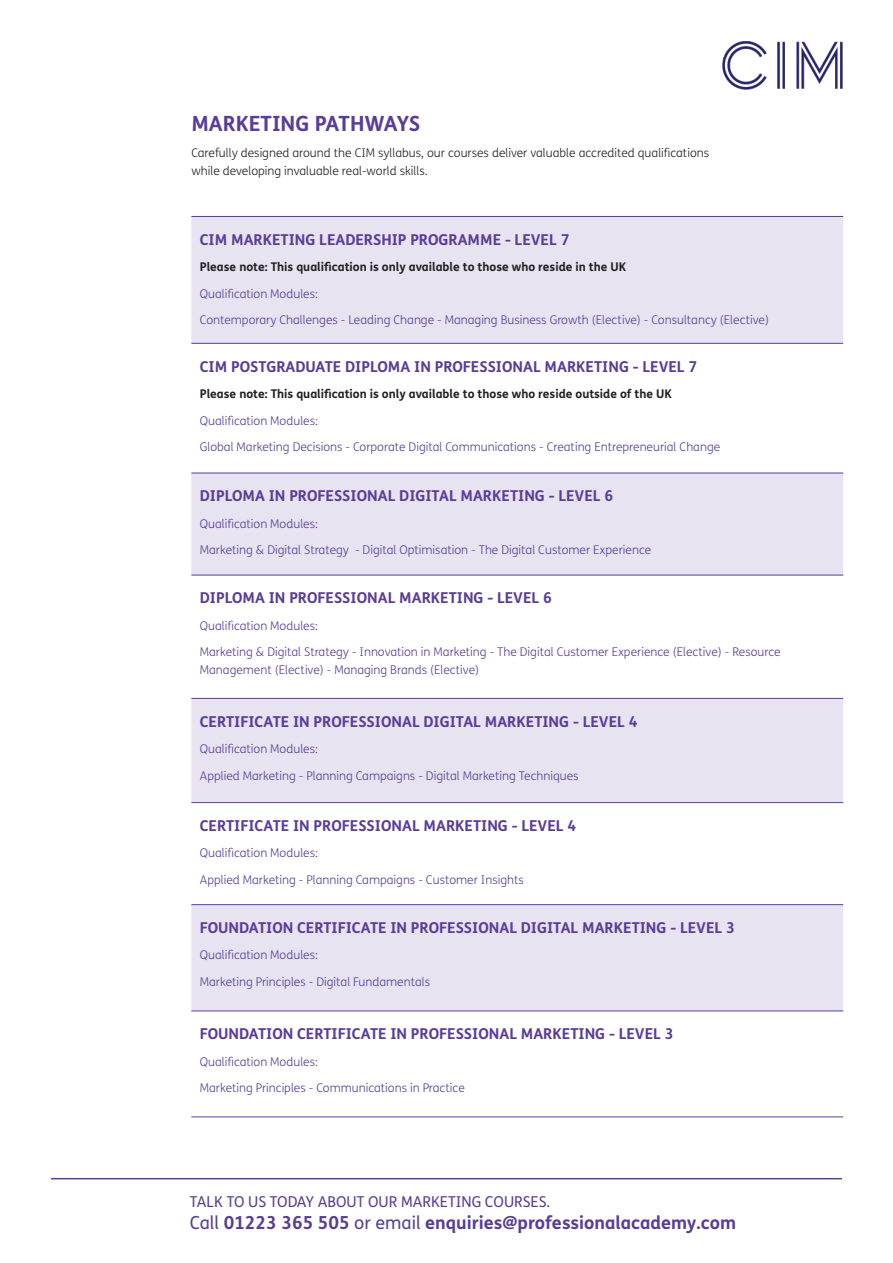
<style>
.page{position:relative;width:893px;height:1263px;background:#fff}
.page>*{position:absolute;margin:0;border:0;box-sizing:border-box;transform-origin:0 0}
.SUB_HEADER1{font:700 21px "FS Me";color:#593d98}
.t1{font:700 18px "FS Me";color:#593d98}
.SUB_HEADER2{font:700 15px "FS Me";color:#593d98}
.t2{font:15px "FS Me";color:#593d98}
.SUB_HEADER2-2{font:300 12px/18px "FS Me";color:#593d98}
.SUB_HEADER2-3{font:700 12px "FS Me";color:#231f20}
.BODY_COPY{font:300 12px/18px "FS Me";color:#231f20}
.s1{font-weight:400}
</style>
<div class="page">
<hr style="left:51px;top:1178px;width:791px;height:1px;background:#593d98">
<img style="left:722px;top:41px;width:120px;height:48px">
<div style="left:191px;top:217px;width:652px;height:126px;background:#e7e3f1"></div>
<svg style="left:191px;top:472px;width:652px;height:540px;fill:#e7e3f1"></svg>
<hr style="left:191px;top:216px;width:652px;height:1px;background:#593d98">
<hr style="left:191px;top:343px;width:652px;height:1px;background:#593d98">
<hr style="left:191px;top:473px;width:652px;height:1px;background:#593d98">
<hr style="left:191px;top:575px;width:652px;height:1px;background:#593d98">
<hr style="left:191px;top:698px;width:652px;height:1px;background:#593d98">
<hr style="left:191px;top:802px;width:652px;height:1px;background:#593d98">
<hr style="left:191px;top:904px;width:652px;height:1px;background:#593d98">
<hr style="left:191px;top:1010px;width:652px;height:1px;background:#593d98">
<hr style="left:191px;top:1116px;width:652px;height:1px;background:#593d98">
<p class="SUB_HEADER1" style="left:191px;top:107px;width:231px">MARKETING PATHWAYS</p>
<p class="BODY_COPY" style="left:191px;top:144px;width:519px">Carefully designed around the CIM syllabus, our courses deliver valuable accredited qualifications while developing invaluable real-world skills.</p>
<p class="SUB_HEADER2" style="left:200px;top:228px;width:371px">CIM MARKETING LEADERSHIP PROGRAMME - LEVEL 7</p>
<p class="SUB_HEADER2-3" style="left:200px;top:258px;width:428px">Please note: This qualification is only available to those who reside in the UK</p>
<p class="SUB_HEADER2-2" style="left:200px;top:284px;width:120px">Qualification Modules:</p>
<p class="SUB_HEADER2-2" style="left:200px;top:311px;width:571px">Contemporary Challenges - Leading Change - Managing Business Growth (Elective) - Consultancy (Elective)</p>
<p class="SUB_HEADER2" style="left:200px;top:355px;width:499px">CIM POSTGRADUATE DIPLOMA IN PROFESSIONAL MARKETING - LEVEL 7</p>
<p class="SUB_HEADER2-3" style="left:200px;top:385px;width:474px">Please note: This qualification is only available to those who reside outside of the UK</p>
<p class="SUB_HEADER2-2" style="left:200px;top:411px;width:120px">Qualification Modules:</p>
<p class="SUB_HEADER2-2" style="left:200px;top:438px;width:522px">Global Marketing Decisions - Corporate Digital Communications - Creating Entrepreneurial Change</p>
<p class="SUB_HEADER2" style="left:200px;top:484px;width:415px">DIPLOMA IN PROFESSIONAL DIGITAL MARKETING - LEVEL 6</p>
<p class="SUB_HEADER2-2" style="left:200px;top:514px;width:120px">Qualification Modules:</p>
<p class="SUB_HEADER2-2" style="left:200px;top:541px;width:453px">Marketing &amp; Digital Strategy - Digital Optimisation - The Digital Customer Experience</p>
<p class="SUB_HEADER2" style="left:200px;top:586px;width:354px">DIPLOMA IN PROFESSIONAL MARKETING - LEVEL 6</p>
<p class="SUB_HEADER2-2" style="left:200px;top:616px;width:120px">Qualification Modules:</p>
<p class="SUB_HEADER2-2" style="left:200px;top:643px;width:582px">Marketing &amp; Digital Strategy - Innovation in Marketing - The Digital Customer Experience (Elective) - Resource<br>Management (Elective) - Managing Brands (Elective)</p>
<p class="SUB_HEADER2" style="left:200px;top:710px;width:439px">CERTIFICATE IN PROFESSIONAL DIGITAL MARKETING - LEVEL 4</p>
<p class="SUB_HEADER2-2" style="left:200px;top:740px;width:120px">Qualification Modules:</p>
<p class="SUB_HEADER2-2" style="left:200px;top:766px;width:380px">Applied Marketing - Planning Campaigns - Digital Marketing Techniques</p>
<p class="SUB_HEADER2" style="left:200px;top:814px;width:378px">CERTIFICATE IN PROFESSIONAL MARKETING - LEVEL 4</p>
<p class="SUB_HEADER2-2" style="left:200px;top:844px;width:120px">Qualification Modules:</p>
<p class="SUB_HEADER2-2" style="left:200px;top:870px;width:325px">Applied Marketing - Planning Campaigns - Customer Insights</p>
<p class="SUB_HEADER2" style="left:200px;top:916px;width:536px">FOUNDATION CERTIFICATE IN PROFESSIONAL DIGITAL MARKETING - LEVEL 3</p>
<p class="SUB_HEADER2-2" style="left:200px;top:946px;width:120px">Qualification Modules:</p>
<p class="SUB_HEADER2-2" style="left:200px;top:972px;width:232px">Marketing Principles - Digital Fundamentals</p>
<p class="SUB_HEADER2" style="left:200px;top:1022px;width:475px">FOUNDATION CERTIFICATE IN PROFESSIONAL MARKETING - LEVEL 3</p>
<p class="SUB_HEADER2-2" style="left:200px;top:1052px;width:120px">Qualification Modules:</p>
<p class="SUB_HEADER2-2" style="left:200px;top:1079px;width:267px">Marketing Principles - Communications in Practice</p>
<p class="t2" style="left:190px;top:1191px;width:362px">TALK TO US TODAY ABOUT OUR MARKETING COURSES.</p>
<h2 class="t1" style="left:190px;top:1208px;width:548px"><span class="s1">Call</span> 01223 365 505 <span class="s1">or email</span> enquiries@professionalacademy.com</h2>
</div>
